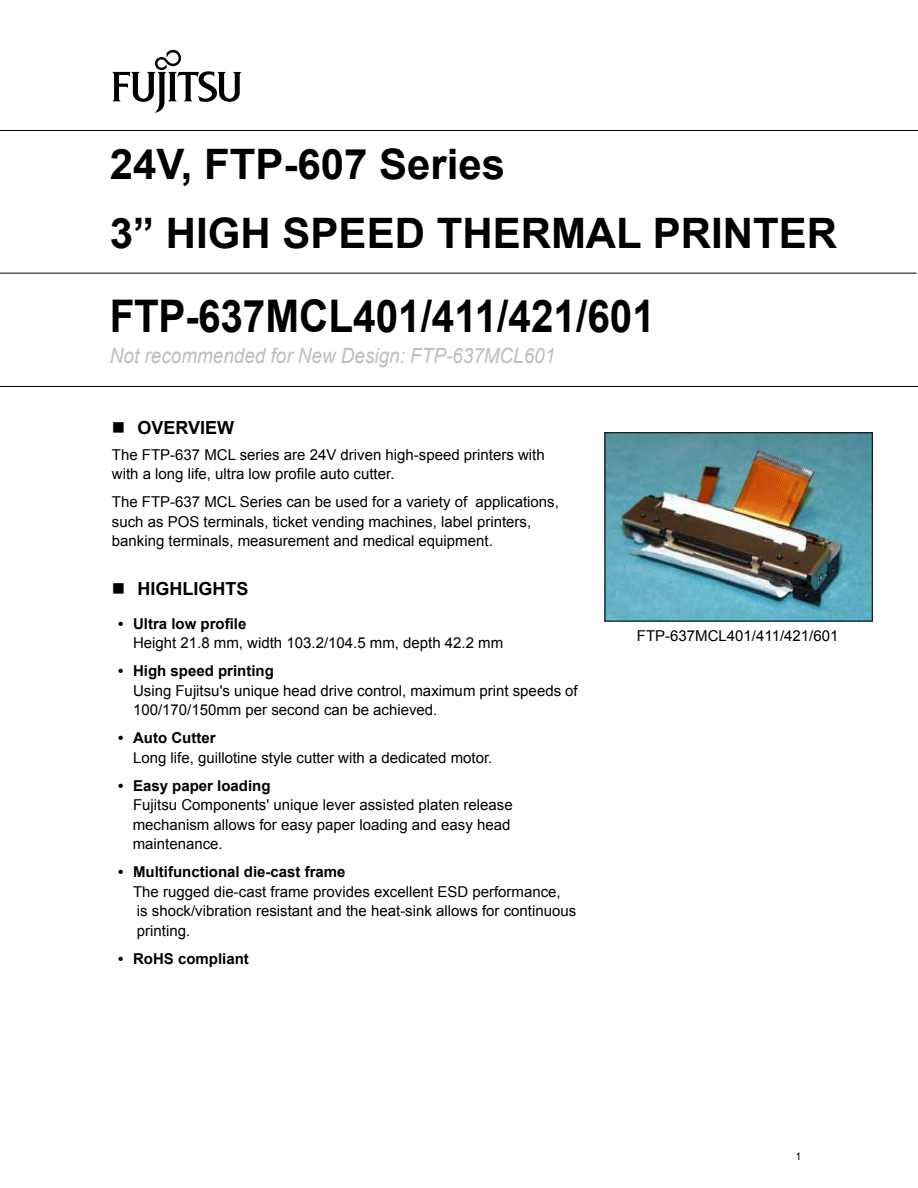
<style>
.page{position:relative;width:918px;height:1188px;background:#fff}
.page>*{position:absolute;margin:0;border:0;box-sizing:border-box;transform-origin:0 0}
.t1{font:700 45px "Arial";color:#000;scale:.9 1}
.t2{font:700 42px/69px "Arial";color:#000}
.t3{font:italic 21px "Arial";color:#bcbec0;scale:.9 1}
.t4{font:700 18px "Arial";color:#000}
.t5{font:15px/19.5px "Arial";color:#000}
.t6{font:700 15px "Arial";color:#000}
.t7{font:10.5px "Arial";color:#000}
</style>
<div class="page">
<svg style="left:0;top:272px;width:918px;height:115px"></svg>
<hr style="left:0;top:273px;width:916px;height:1px;background:#000">
<hr style="left:0;top:130px;width:918px;height:1px;background:#000">
<img style="left:607px;top:435px;width:263px;height:184px">
<svg style="left:112px;top:49px;width:130px;height:64px"></svg>
<h2 class="t2" style="left:110px;top:131px;width:729px">24V, FTP-607 Series<br>3” HIGH SPEED THERMAL PRINTER</h2>
<h1 class="t1" style="left:110px;top:286px;width:607px">FTP-637MCL401/411/421/601</h1>
<h3 class="t3" style="left:110px;top:342px;width:496px">Not recommended for New Design: FTP-637MCL601</h3>
<p class="t4" style="left:112px;top:416px;width:124px">■ OVERVIEW</p>
<p class="t5" style="left:112px;top:445px;width:434px">The FTP-637 MCL series are 24V driven high-speed printers with with a long life, ultra low profile auto cutter.</p>
<p class="t5" style="left:112px;top:492px;width:449px">The FTP-637 MCL Series can be used for a variety of applications, such as POS terminals, ticket vending machines, label printers, banking terminals, measurement and medical equipment.</p>
<p class="t4" style="left:112px;top:576px;width:138px">■ HIGHLIGHTS</p>
<p class="t6" style="left:118px;top:614px;width:130px">• Ultra low profile</p>
<p class="t5" style="left:133px;top:634px;width:372px">Height 21.8 mm, width 103.2/104.5 mm, depth 42.2 mm</p>
<p class="t6" style="left:118px;top:661px;width:157px">• High speed printing</p>
<p class="t5" style="left:133px;top:681px;width:446px">Using Fujitsu's unique head drive control, maximum print speeds of<br>100/170/150mm per second can be achieved.</p>
<p class="t6" style="left:118px;top:728px;width:99px">• Auto Cutter</p>
<p class="t5" style="left:133px;top:748px;width:361px">Long life, guillotine style cutter with a dedicated motor.</p>
<p class="t6" style="left:118px;top:776px;width:154px">• Easy paper loading</p>
<p class="t5" style="left:133px;top:795px;width:382px">Fujitsu Components' unique lever assisted platen release mechanism allows for easy paper loading and easy head maintenance.</p>
<p class="t6" style="left:118px;top:862px;width:229px">• Multifunctional die-cast frame</p>
<p class="t5" style="left:133px;top:882px;width:445px">The rugged die-cast frame provides excellent ESD performance,<br>is shock/vibration resistant and the heat-sink allows for continuous printing.</p>
<p class="t6" style="left:118px;top:949px;width:132px">• RoHS compliant</p>
<p class="t5" style="left:637px;top:626px;width:203px">FTP-637MCL401/411/421/601</p>
<p class="t7" style="left:796px;top:1149px;width:7px">1</p>
</div>
